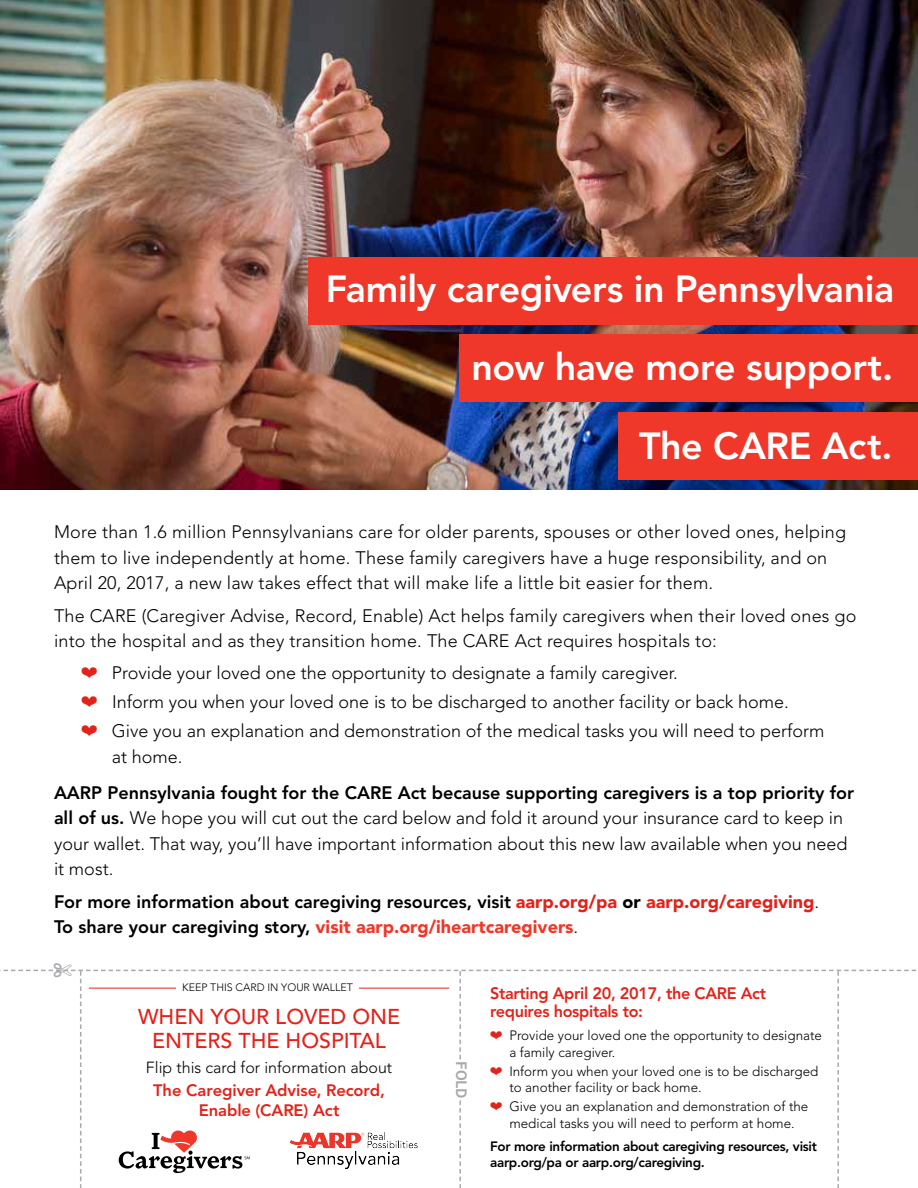
<style>
.page{position:relative;width:918px;height:1188px;background:#fff}
.page>*{position:absolute;margin:0;border:0;box-sizing:border-box;transform-origin:0 0}
.t1{font:800 37.5px/78.8px "Avenir LT";letter-spacing:-.01em;color:#fff;text-align:right}
.t2{font:500 21.3px/24px "Avenir LT";color:#e2231b;text-align:center}
.t3{font:300 18px/25.5px "Avenir LT";color:#000}
.t4{font:800 18px/25.5px "Avenir LT";color:#000}
.t5{font:800 16.5px/19.8px "Avenir LT";letter-spacing:-.02em;color:#e2231b;text-align:center}
.t6{font:300 16.05px "Avenir LT";color:#000}
.t7{font:700 15px "Corporate SBQ";color:#a7a9ac}
.t8{font:300 13.5px/16.2px "Avenir LT";color:#000}
.t9{font:800 13.5px/16.2px "Avenir LT";letter-spacing:-.02em;color:#000}
.t10{font:300 10.65px "Avenir LT";color:#000}
.s1{font-family:"Avenir LT Std"}
.s2{font-weight:800}
.s3{font-weight:900;color:#e2231b}
.s4{font-weight:900}
.s5{font-weight:300}
.s6{font-weight:900;color:#ef3829}
</style>
<div class="page">
<img style="left:0;top:0;width:918px;height:490px">
<div style="left:309px;top:257px;width:609px;height:68px;background:#ef3829"></div>
<div style="left:459px;top:334px;width:459px;height:68px;background:#ef3829"></div>
<div style="left:619px;top:412px;width:299px;height:68px;background:#ef3829"></div>
<svg style="left:0;top:969px;width:917px;height:219px"></svg>
<h1 class="t1" style="left:326px;top:250px;width:570px">Family caregivers in Pennsylvania now have more support.<br>The CARE Act.</h1>
<p class="t3" style="left:54px;top:519px;width:794px">More than 1.6 million Pennsylvanians care for older parents, spouses or other loved ones, helping them to live independentl<span class="s1">y at home.</span> These family caregivers have a huge responsibility, and on<br>April 20, 2017, a new law takes effect that will make life a little bit easier for them.</p>
<p class="t3" style="left:54px;top:603px;width:804px">The CARE (Caregiver Advise, Record, Enable) Act helps family caregivers when their loved ones go into the hospital and as they transition home. The CARE Act requires hospitals to:</p>
<p class="t3" style="left:112px;top:659px;width:714px;line-height:28.8px">Provide your loved one the opportunity to designate a family caregiver.<br>Inform you when your loved one is to be discharged to another facility or back home.<br>Give you an explanation and demonstration of the medical tasks you will need to perform</p>
<p class="t3" style="left:112px;top:744px;width:72px">at home.</p>
<p class="t3" style="left:54px;top:780px;width:802px"><span class="s2">AARP Pennsylvania fought for the CARE Act because supporting caregivers is a top priority for all of us.</span> We hope you will cut out the card below and fold it around your insurance card to keep in your wallet. That way, you’ll have important information about this new law available when you need it most.</p>
<p class="t4" style="left:54px;top:889px;width:767px">For more information about caregiving resources, visit <span class="s3">aarp.org/pa</span> <span class="s4">or</span> <span class="s3">aarp.org/caregiving</span><span class="s5">.<br></span>To share your caregiving story, <span class="s6">visit aarp.org/iheartcaregivers</span><span class="s5">.</span></p>
<p class="t10" style="left:182px;top:981px;width:172px">KEEP THIS CARD IN YOUR WALLET</p>
<p class="t2" style="left:138px;top:1005px;width:264px">WHEN YOUR LOVED ONE<br>ENTERS THE HOSPITAL</p>
<p class="t6" style="left:146px;top:1058px;width:248px">Flip this card for information about</p>
<p class="t5" style="left:153px;top:1080px;width:233px">The Caregiver Advise, Record,<br>Enable (CARE) Act</p>
<p class="t7" style="left:470px;top:1061px;width:39px;rotate:90deg">FOLD</p>
<p class="t5" style="left:490px;top:985px;width:277px;line-height:18px;text-align:left">Starting April 20, 2017, the CARE Act requires hospitals to:</p>
<p class="t8" style="left:509px;top:1028px;width:314px">Provide your loved one the opportunity to designate a family caregiver.</p>
<p class="t8" style="left:509px;top:1063px;width:311px">Inform you when your loved one is to be discharged to another facility or back home.</p>
<p class="t8" style="left:509px;top:1099px;width:301px">Give you an explanation and demonstration of the medical tasks you will need to perform at home.</p>
<p class="t9" style="left:490px;top:1138px;width:328px">For more information about caregiving resources, visit aarp.org/pa or aarp.org/caregiving.</p>
</div>
